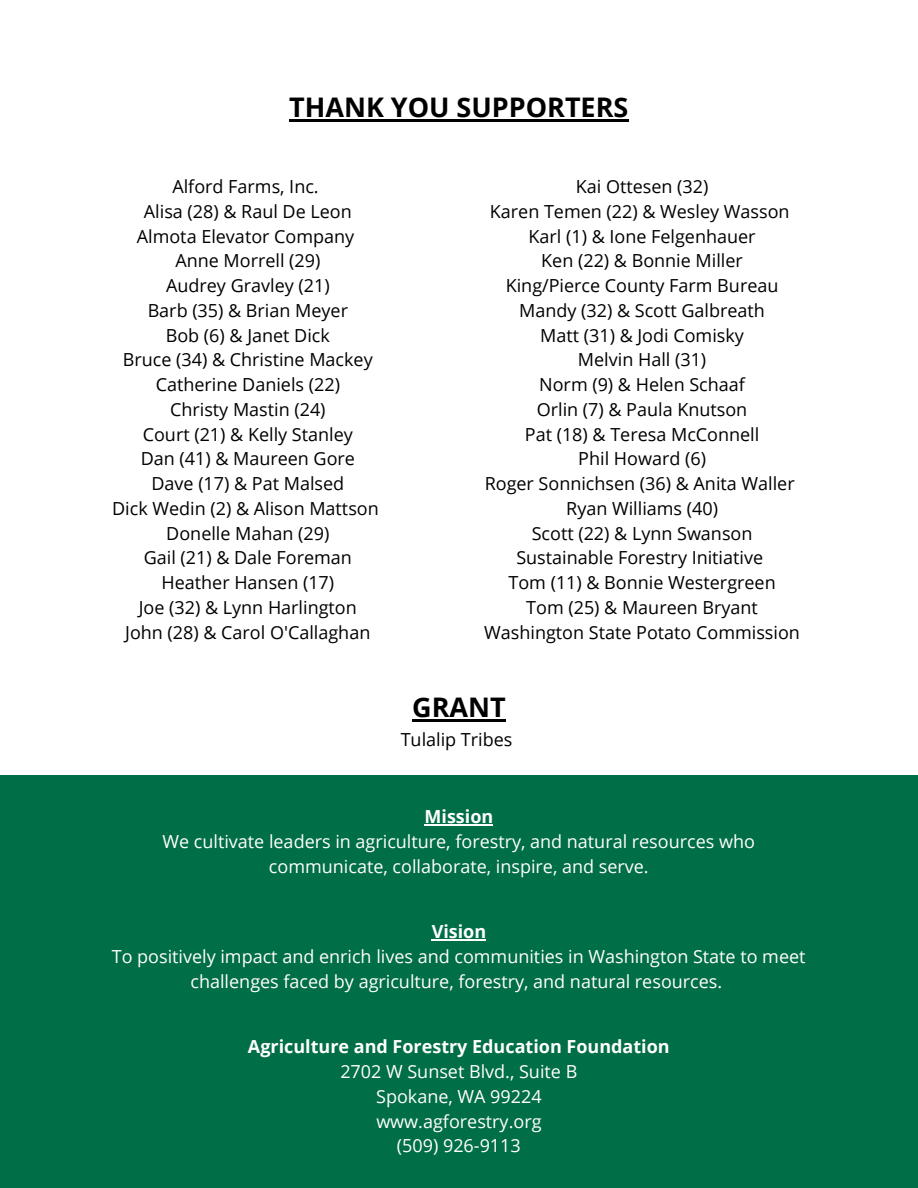
<style>
.page{position:relative;width:918px;height:1188px;background:#fff}
.page>*{position:absolute;margin:0;border:0;box-sizing:border-box;transform-origin:0 0}
.t1{font:700 27px "Open Sans";color:#000}
.t2{font:18px/24.8px "Open Sans";color:#000;text-align:center}
.t3{font:18px/24.8px "Open Sans";color:#fff;text-align:center}
.t4{font:700 18px "Open Sans";color:#fff}
</style>
<div class="page">
<div style="left:0;top:775px;width:918px;height:413px;background:#006e47"></div>
<hr style="left:289px;top:119px;width:340px;height:3px;background:#000">
<hr style="left:412px;top:720px;width:94px;height:2px;background:#000">
<hr style="left:425px;top:824px;width:68px;height:1px;background:#fff">
<hr style="left:432px;top:939px;width:54px;height:2px;background:#fff">
<h1 class="t1" style="left:289px;top:88px;width:341px">THANK YOU SUPPORTERS</h1>
<p class="t2" style="left:112px;top:174px;width:268px">Alford Farms, Inc.<br>Alisa (28) &amp; Raul De Leon<br>Almota Elevator Company<br>Anne Morrell (29)<br>Audrey Gravley (21)<br>Barb (35) &amp; Brian Meyer<br>Bob (6) &amp; Janet Dick<br>Bruce (34) &amp; Christine Mackey<br>Catherine Daniels (22)<br>Christy Mastin (24)<br>Court (21) &amp; Kelly Stanley<br>Dan (41) &amp; Maureen Gore<br>Dave (17) &amp; Pat Malsed<br>Dick Wedin (2) &amp; Alison Mattson<br>Donelle Mahan (29)<br>Gail (21) &amp; Dale Foreman<br>Heather Hansen (17)<br>Joe (32) &amp; Lynn Harlington<br>John (28) &amp; Carol O'Callaghan</p>
<p class="t2" style="left:484px;top:174px;width:317px">Kai Ottesen (32)<br>Karen Temen (22) &amp; Wesley Wasson<br>Karl (1) &amp; Ione Felgenhauer<br>Ken (22) &amp; Bonnie Miller<br>King/Pierce County Farm Bureau<br>Mandy (32) &amp; Scott Galbreath<br>Matt (31) &amp; Jodi Comisky<br>Melvin Hall (31)<br>Norm (9) &amp; Helen Schaaf<br>Orlin (7) &amp; Paula Knutson<br>Pat (18) &amp; Teresa McConnell<br>Phil Howard (6)<br>Roger Sonnichsen (36) &amp; Anita Waller<br>Ryan Williams (40)<br>Scott (22) &amp; Lynn Swanson<br>Sustainable Forestry Initiative<br>Tom (11) &amp; Bonnie Westergreen<br>Tom (25) &amp; Maureen Bryant<br>Washington State Potato Commission</p>
<h1 class="t1" style="left:412px;top:689px;width:95px">GRANT</h1>
<p class="t2" style="left:401px;top:726px;width:113px">Tulalip Tribes</p>
<p class="t4" style="left:425px;top:804px;width:70px">Mission</p>
<p class="t3" style="left:162px;top:829px;width:594px">We cultivate leaders in agriculture, forestry, and natural resources who communicate, collaborate, inspire, and serve.</p>
<p class="t4" style="left:432px;top:919px;width:56px">Vision</p>
<p class="t3" style="left:112px;top:944px;width:695px">To positively impact and enrich lives and communities in Washington State to meet challenges faced by agriculture, forestry, and natural resources.</p>
<p class="t4" style="left:248px;top:1034px;width:423px">Agriculture and Forestry Education Foundation</p>
<p class="t3" style="left:340px;top:1059px;width:238px">2702 W Sunset Blvd., Suite B<br>Spokane, WA 99224 www.agforestry.org<br>(509) 926-9113</p>
</div>
